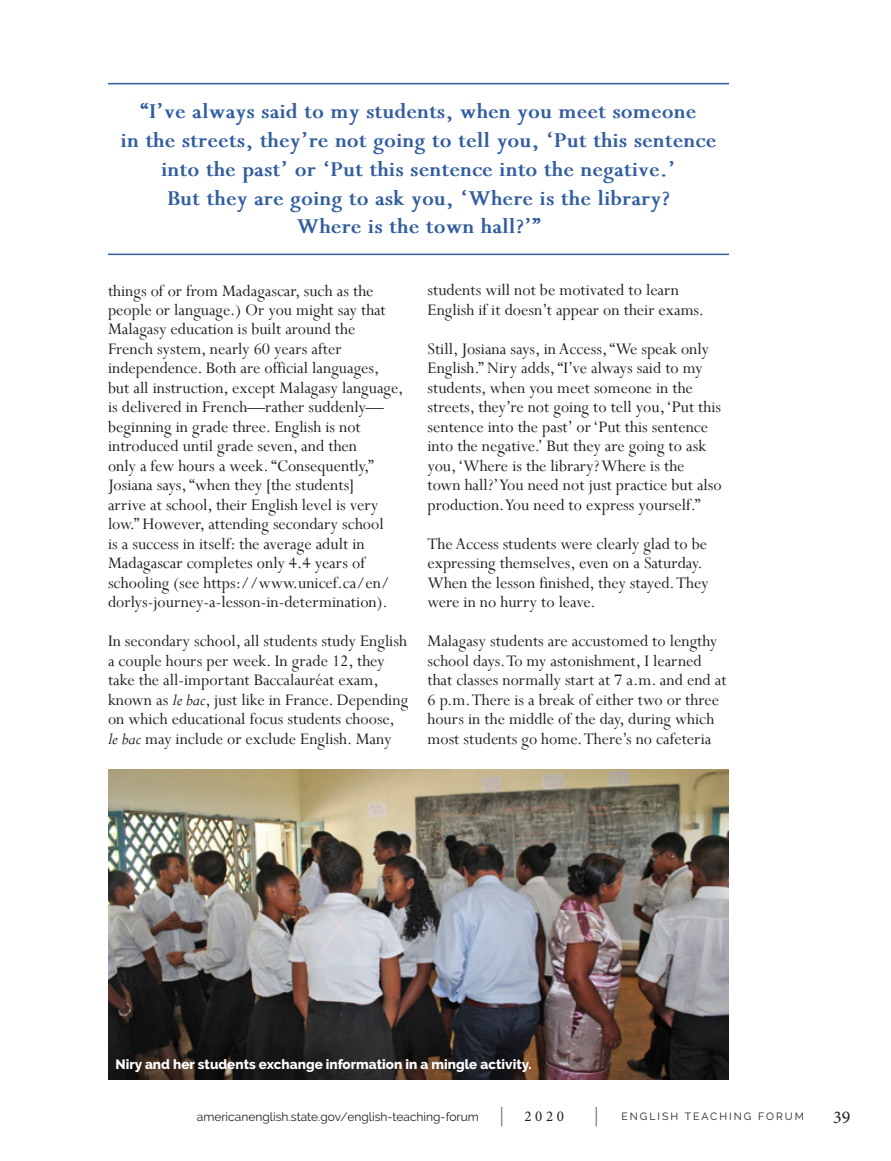
<style>
.page{position:relative;width:891px;height:1161px;background:#fff}
.page>*{position:absolute;margin:0;border:0;box-sizing:border-box;transform-origin:0 0}
.t1{font:700 24px/28.8px "Perpetua";color:#325e9f;text-align:center}
.Body{font:18px/19.5px "Perpetua";color:#231f20}
.t2{font:18px "Minion Pro";color:#231f20}
.t3{font:15px "Minion Pro";color:#231f20}
.t4{font:800 13.5px "Raleway";color:#fff}
.t5{font:12px "Raleway";color:#231f20}
.t6{font:10.5px "Raleway";letter-spacing:.19em;color:#231f20}
.s1{font-style:italic}
</style>
<div class="page">
<svg style="left:596px;top:1107px;width:1px;height:19px"></svg>
<svg style="left:501px;top:1107px;width:1px;height:19px"></svg>
<hr style="left:108px;top:83px;width:621px;height:1px;background:#325e9f">
<hr style="left:108px;top:254px;width:621px;height:1px;background:#325e9f">
<img style="left:108px;top:770px;width:621px;height:310px">
<p class="t1" style="left:121px;top:98px;width:597px">“I’ve always said to my students, when you meet someone<br>in the streets, they’re not going to tell you, ‘Put this sentence into the past’ or ‘Put this sentence into the negative.’<br>But they are going to ask you, ‘Where is the library?<br>Where is the town hall?’”</p>
<p class="Body" style="left:108px;top:280px;width:297px">things of or from Madagascar, such as the people or language.) Or you might say that Malagasy education is built around the French system, nearly 60 years after independence. Both are official languages, but all instruction, except Malagasy language, is delivered in French—rather suddenly— beginning in grade three. English is not introduced until grade seven, and then<br>only a few hours a week. “Consequently,” Josiana says, “when they [the students]<br>arrive at school, their English level is very low.” However, attending secondary school<br>is a success in itself: the average adult in Madagascar completes only 4.4 years of schooling (see https://www.unicef.ca/en/ dorlys-journey-a-lesson-in-determination).</p>
<p class="Body" style="left:108px;top:631px;width:302px">In secondary school, all students study English a couple hours per week. In grade 12, they take the all-important Baccalauréat exam, known as <span class="s1">le bac</span>, just like in France. Depending on which educational focus students choose, <span class="s1">le bac</span> may include or exclude English. Many</p>
<p class="Body" style="left:428px;top:280px;width:278px">students will not be motivated to learn<br>English if it doesn’t appear on their exams.</p>
<p class="Body" style="left:428px;top:339px;width:296px">Still, Josiana says, in Access, “We speak only English.” Niry adds, “I’ve always said to my students, when you meet someone in the streets, they’re not going to tell you, ‘Put this sentence into the past’ or ‘Put this sentence into the negative.’ But they are going to ask you, ‘Where is the library? Where is the town hall?’ You need not just practice but also production. You need to express yourself.”</p>
<p class="Body" style="left:428px;top:534px;width:283px">The Access students were clearly glad to be expressing themselves, even on a Saturday.<br>When the lesson finished, they stayed. They were in no hurry to leave.</p>
<p class="Body" style="left:428px;top:631px;width:301px">Malagasy students are accustomed to lengthy school days. To my astonishment, I learned that classes normally start at 7 a.m. and end at 6 p.m. There is a break of either two or three hours in the middle of the day, during which most students go home. There’s no cafeteria</p>
<p class="t4" style="left:116px;top:1057px;width:418px">Niry and her students exchange information in a mingle activity.</p>
<p class="t5" style="left:197px;top:1110px;width:284px">americanenglish.state.gov/english-teaching-forum</p>
<p class="t3" style="left:524px;top:1106px;width:41px">2020</p>
<p class="t6" style="left:621px;top:1110px;width:184px">ENGLISH TEACHING FORUM</p>
<p class="t2" style="left:833px;top:1105px;width:19px">39</p>
</div>
